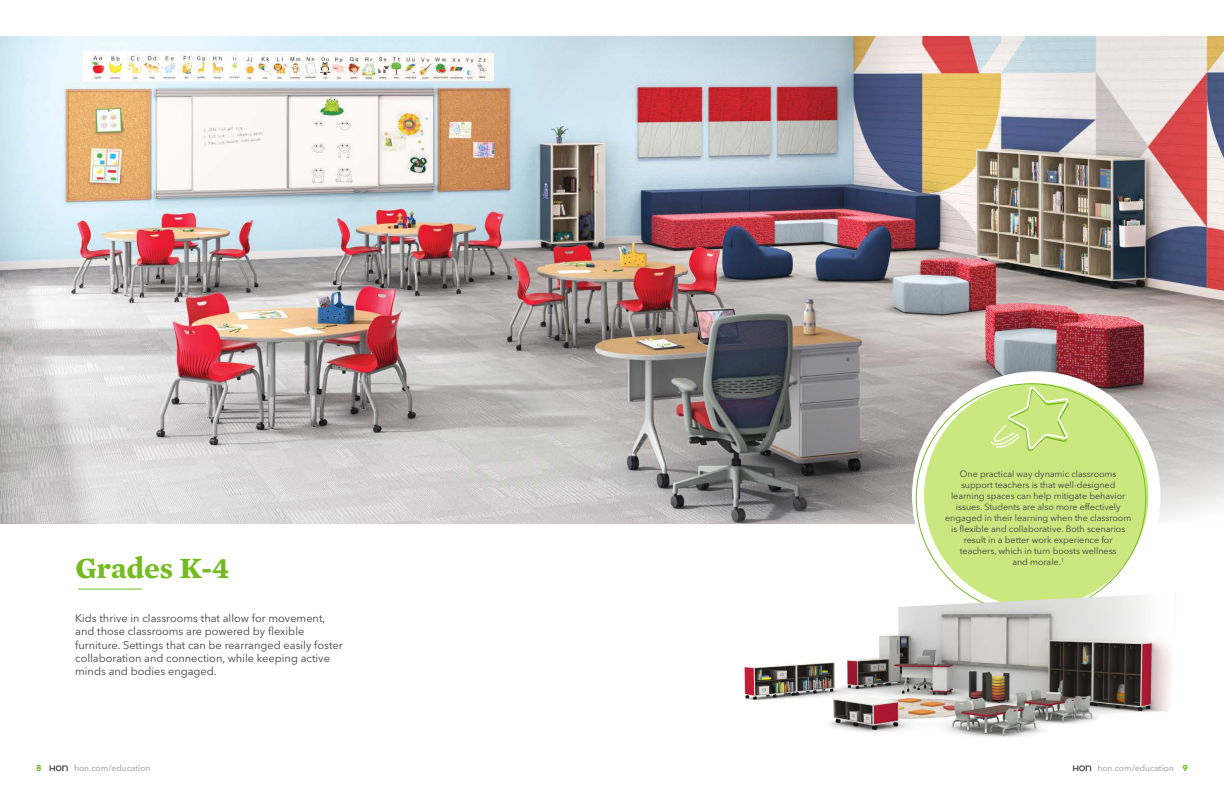
<style>
.page{position:relative;width:1224px;height:792px;background:#fff}
.page>*{position:absolute;margin:0;border:0;box-sizing:border-box;transform-origin:0 0}
.t1{font:700 30px "Mercury Text G1";color:#74bb23}
.t2{font:11px/13.2px "Avenir Next LT Pro";color:#414042}
.t3{font:9px/11px "Avenir Next LT Pro";letter-spacing:-.005em;color:#414042;text-align:center}
.t4{font:500 8.5px "Avenir Next LT Pro";color:#a7a9ac}
.t5{font:700 8.5px "Avenir Next LT Pro";color:#74bb23}
.s1{font-weight:700;color:#74bb23}
</style>
<div class="page">
<svg style="left:49px;top:765px;width:19px;height:6px"></svg>
<svg style="left:1073px;top:765px;width:18px;height:6px"></svg>
<img style="left:0;top:36px;width:1224px;height:488px">
<div style="left:918px;top:377px;width:236px;height:237px;background:#cbe880;border-radius:50%"></div>
<div style="left:912px;top:371px;width:248px;height:249px;border:12px solid #fff;border-radius:50%"></div>
<hr style="left:78px;top:589px;width:64px;height:1px;background:#74bb23">
<svg style="left:990px;top:385px;width:80px;height:66px"></svg>
<img style="left:744px;top:593px;width:428px;height:144px">
<h1 class="t1" style="left:75px;top:546px;width:156px">Grades K-4</h1>
<p class="t2" style="left:75px;top:612px;width:269px">Kids thrive in classrooms that allow for movement, and those classrooms are powered by flexible furniture. Settings that can be rearranged easily foster collaboration and connection, while keeping active minds and bodies engaged.</p>
<p class="t3" style="left:945px;top:468px;width:188px">One practical way dynamic classrooms support teachers is that well-designed learning spaces can help mitigate behavior issues. Students are also more effectively engaged in their learning when the classroom is flexible and collaborative. Both scenarios result in a better work experience for teachers, which in turn boosts wellness<br>and morale.<sup>1</sup></p>
<p class="t5" style="left:36px;top:763px;width:7px">8</p>
<p class="t4" style="left:74px;top:763px;width:78px">hon.com/education</p>
<p class="t4" style="left:1097px;top:763px;width:92px">hon.com/education <span class="s1">9</span></p>
</div>
